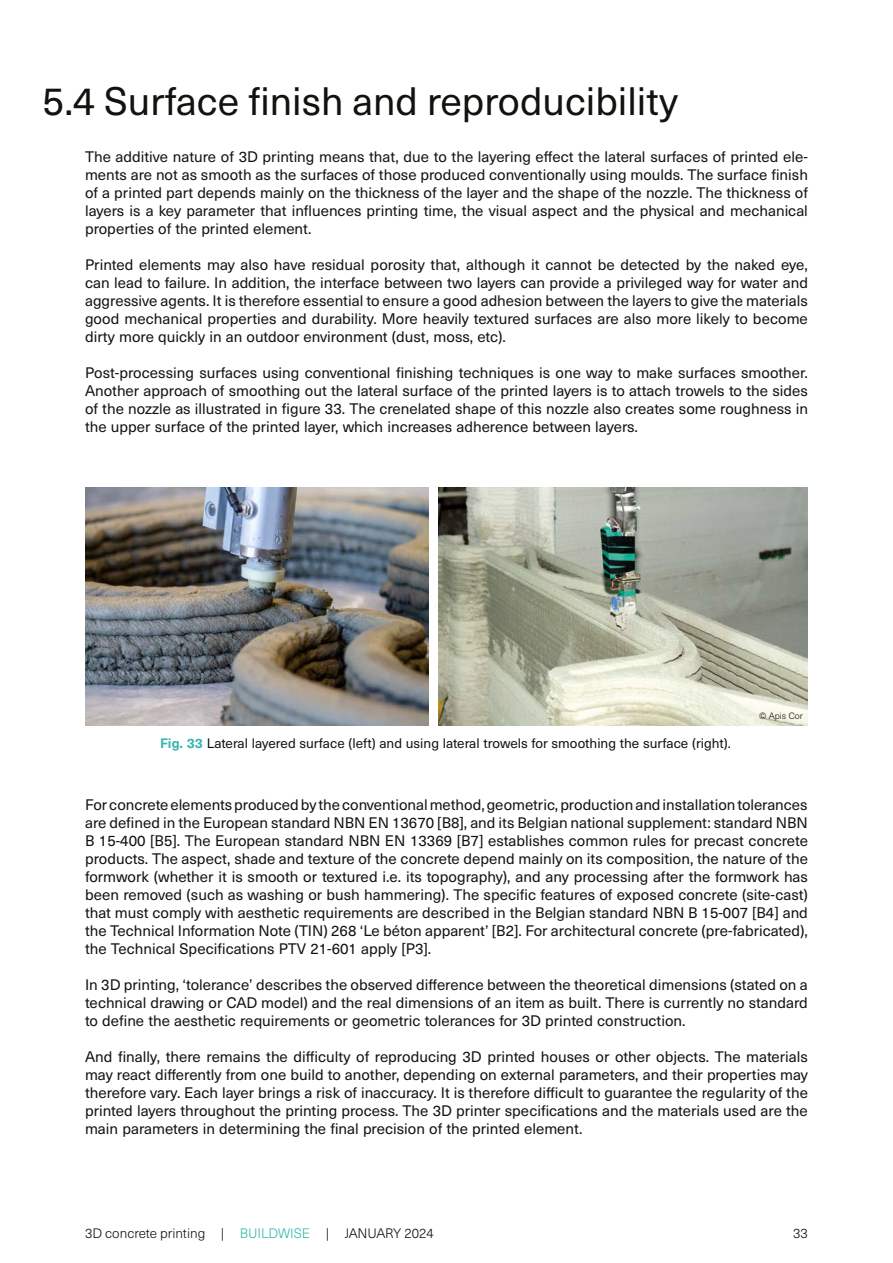
<style>
.page{position:relative;width:893px;height:1263px;background:#fff}
.page>*{position:absolute;margin:0;border:0;box-sizing:border-box;transform-origin:0 0}
.t1{font:39px "Neue Haas Unica W1 G";color:#14120f}
.t2{font:15px/18px "Neue Haas Unica W1 G";color:#14120f;text-align:justify}
.t3{font:13.5px "Neue Haas Unica W1 G";color:#14120f}
.t4{font:300 13.5px "Neue Haas Unica W1 G";color:#14120f}
.t5{font:300 9px "Neue Haas Unica W1 G";color:#14120f}
.s1{font-weight:700;color:#36b6b0}
.s2{color:#36b6b0}
</style>
<div class="page">
<img style="left:438px;top:487px;width:370px;height:239px">
<img style="left:85px;top:487px;width:343px;height:239px">
<h1 class="t1" style="left:43px;top:72px;width:637px">5.4 Surface finish and reproducibility</h1>
<p class="t2" style="left:85px;top:147px;width:724px">The additive nature of 3D printing means that, due to the layering effect the lateral surfaces of printed ele&shy;ments are not as smooth as the surfaces of those produced conventionally using moulds. The surface finish of a printed part depends mainly on the thickness of the layer and the shape of the nozzle. The thickness of layers is a key parameter that influences printing time, the visual aspect and the physical and mechanical properties of the printed element.</p>
<p class="t2" style="left:85px;top:255px;width:724px">Printed elements may also have residual porosity that, although it cannot be detected by the naked eye, can lead to failure. In addition, the interface between two layers can provide a privileged way for water and aggressive agents. It is therefore essential to ensure a good adhesion between the layers to give the materials good mechanical properties and durability. More heavily textured surfaces are also more likely to become dirty more quickly in an outdoor environment (dust, moss, etc).</p>
<p class="t2" style="left:85px;top:363px;width:724px">Post-processing surfaces using conventional finishing techniques is one way to make surfaces smoother.<br>Another approach of smoothing out the lateral surface of the printed layers is to attach trowels to the sides of the nozzle as illustrated in figure 33. The crenelated shape of this nozzle also creates some roughness in the upper surface of the printed layer, which increases adherence between layers.</p>
<p class="t3" style="left:160px;top:733px;width:572px"><span class="s1">Fig. 33</span> Lateral layered surface (left) and using lateral trowels for smoothing the surface (right).</p>
<p class="t5" style="left:759px;top:710px;width:45px">© Apis Cor</p>
<p class="t2" style="left:85px;top:795px;width:724px">For concrete elements produced by the conventional method, geometric, production and installation tolerances are defined in the European standard NBN EN 13670 [B8], and its Belgian national supplement: standard NBN B 15-400 [B5]. The European standard NBN EN 13369 [B7] establishes common rules for precast concrete products. The aspect, shade and texture of the concrete depend mainly on its composition, the nature of the formwork (whether it is smooth or textured i.e. its topography), and any processing after the formwork has been removed (such as washing or bush hammering). The specific features of exposed concrete (site-cast) that must comply with aesthetic requirements are described in the Belgian standard NBN B 15-007 [B4] and the Technical Information Note (TIN) 268 ‘Le béton apparent’ [B2]. For architectural concrete (pre-fabricated), the Technical Specifications PTV 21-601 apply [P3].</p>
<p class="t2" style="left:85px;top:975px;width:724px">In 3D printing, ‘tolerance’ describes the observed difference between the theoretical dimensions (stated on a technical drawing or CAD model) and the real dimensions of an item as built. There is currently no standard to define the aesthetic requirements or geometric tolerances for 3D printed construction.</p>
<p class="t2" style="left:85px;top:1047px;width:724px">And finally, there remains the difficulty of reproducing 3D printed houses or other objects. The materials may react differently from one build to another, depending on external parameters, and their properties may therefore vary. Each layer brings a risk of inaccuracy. It is therefore difficult to guarantee the regularity of the printed layers throughout the printing process. The 3D printer specifications and the materials used are the main parameters in determining the final precision of the printed element.</p>
<p class="t4" style="left:85px;top:1224px;width:350px">3D concrete printing | <span class="s2">BUILDWISE</span> | JANUARY 2024</p>
<p class="t4" style="left:793px;top:1224px;width:16px">33</p>
</div>
